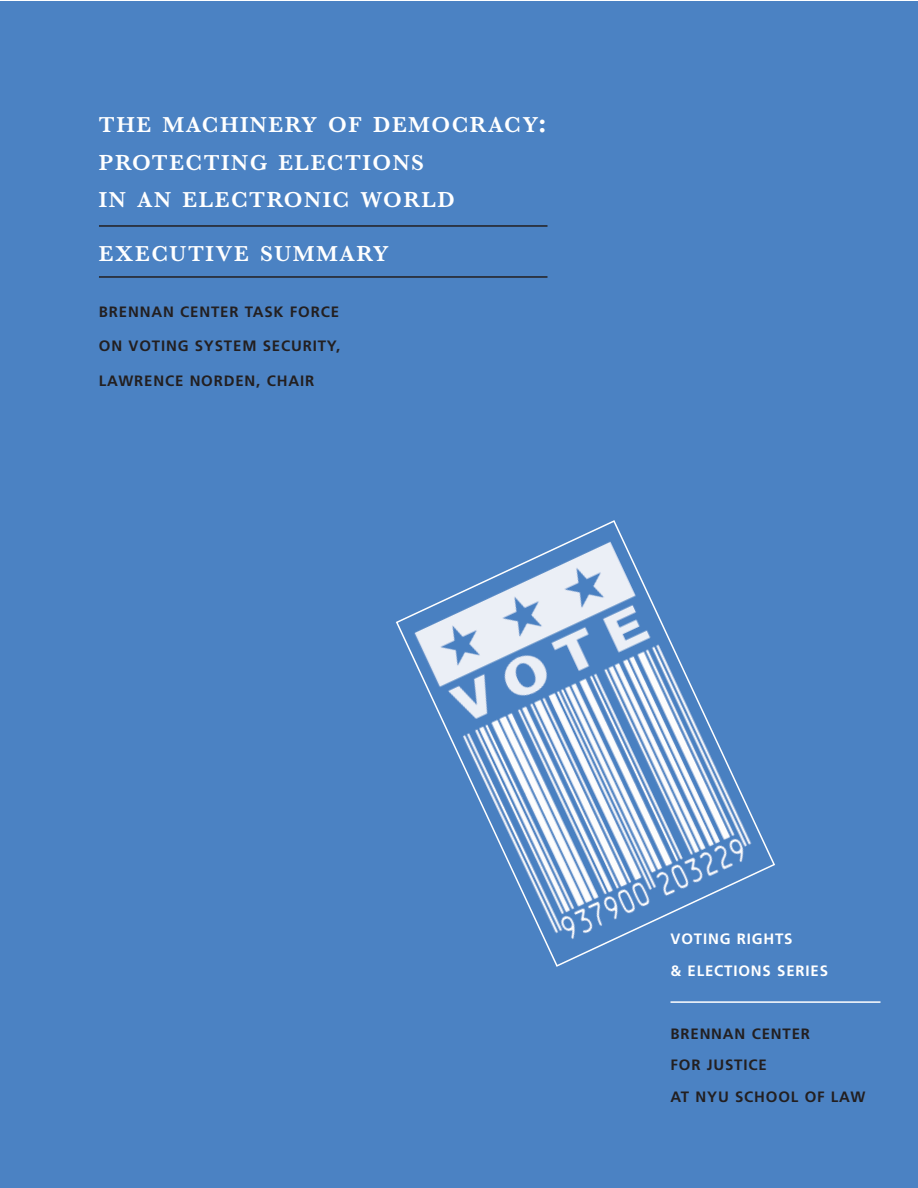
<style>
.page{position:relative;width:918px;height:1188px;background:#fff}
.page>*{position:absolute;margin:0;border:0;box-sizing:border-box;transform-origin:0 0}
.t1{font:600 22.5px/37.5px "Baskerville";letter-spacing:.065em;color:#fff}
.t2{font:700 15px/31.5px "Frutiger";letter-spacing:.055em;color:#231f20}
.t3{font:700 15px/31.5px "Frutiger";letter-spacing:.055em;color:#fff}
.s1{font-size:30px}
</style>
<div class="page">
<div style="left:0;top:1px;width:918px;height:1187px;background:#4b82c3"></div>
<hr style="left:99px;top:225px;width:449px;height:2px;background:#231f20">
<hr style="left:99px;top:276px;width:449px;height:2px;background:#231f20">
<hr style="left:670px;top:1001px;width:210px;height:2px;background:#fff">
<svg style="left:396px;top:520px;width:379px;height:447px"></svg>
<h1 class="t1" style="left:99px;top:108px;width:449px">THE MACHINERY OF DEMOCRACY<span class="s1">:<br></span>PROTECTING ELECTIONS<br>IN AN ELECTRONIC WORLD</h1>
<h1 class="t1" style="left:99px;top:237px;width:291px">EXECUTIVE SUMMARY</h1>
<p class="t2" style="left:99px;top:297px;width:242px">BRENNAN CENTER TASK FORCE</p>
<p class="t2" style="left:99px;top:331px;width:243px">ON VOTING SYSTEM SECURITY,</p>
<p class="t2" style="left:99px;top:366px;width:217px">LAWRENCE NORDEN, CHAIR</p>
<p class="t3" style="left:670px;top:925px;width:159px">VOTING RIGHTS<br>&amp; ELECTIONS SERIES</p>
<p class="t2" style="left:670px;top:1019px;width:196px">BRENNAN CENTER<br>FOR JUSTICE<br>AT NYU SCHOOL OF LAW</p>
</div>
